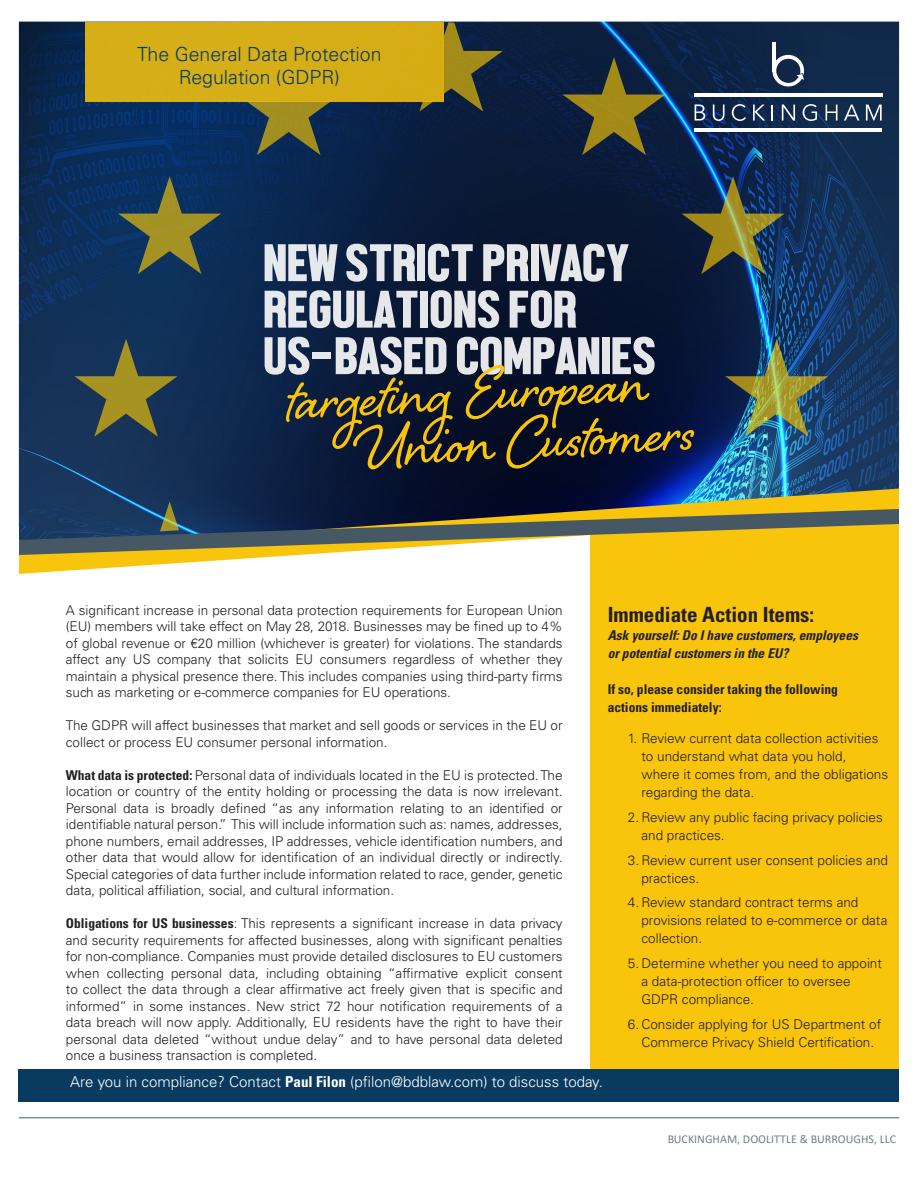
<style>
.page{position:relative;width:918px;height:1188px;background:#fff}
.page>*{position:absolute;margin:0;border:0;box-sizing:border-box;transform-origin:0 0}
.t1{font:78px "Shelby";color:#f9c40c}
.t2{font:54px/46.5px "Front Page Neue";color:#fff}
.t3{font:700 condensed 21px "Univers LT Std";color:#231f20}
.t4{font:300 19.5px/23.4px "Univers LT Std";color:#093a5f;text-align:center}
.body_copy{font:300 15px "Univers LT Std";color:#fff}
.body_copy-2{font:300 13.5px/16.5px "Univers LT Std";color:#231f20;text-align:justify}
.bullets{font:300 13.5px/18px "Univers LT Std";color:#231f20}
.body_copy-3{font:italic 700 condensed 13.5px/18px "Univers LT Std";color:#231f20}
.body_copy-4{font:700 condensed 13.5px/18px "Univers LT Std";color:#231f20}
.t5{font:12px "Calibri";color:#475865}
.s1{font-weight:700;font-stretch:condensed}
</style>
<div class="page">
<div style="left:591px;top:480px;width:308px;height:622px;background:#f9c40c"></div>
<img style="left:19px;top:22px;width:880px;height:465px">
<svg style="left:18px;top:487px;width:881px;height:88px"></svg>
<svg style="left:18px;top:508px;width:881px;height:48px"></svg>
<div style="left:0;top:526px;width:19px;height:66px;background:#fff"></div>
<div style="left:85px;top:22px;width:359px;height:80px;background:#d6ae16"></div>
<hr style="left:19px;top:1118px;width:880px;height:1px;background:#475865">
<hr style="left:694px;top:129px;width:188px;height:3px;background:#fff">
<svg style="left:695px;top:105px;width:10px;height:16px"></svg>
<svg style="left:713px;top:105px;width:12px;height:16px"></svg>
<svg style="left:732px;top:104px;width:14px;height:17px"></svg>
<svg style="left:753px;top:105px;width:12px;height:16px"></svg>
<svg style="left:772px;top:105px;width:1px;height:16px"></svg>
<svg style="left:782px;top:105px;width:13px;height:16px"></svg>
<svg style="left:803px;top:104px;width:14px;height:17px"></svg>
<svg style="left:826px;top:105px;width:11px;height:16px"></svg>
<svg style="left:844px;top:105px;width:15px;height:16px"></svg>
<svg style="left:866px;top:105px;width:16px;height:16px"></svg>
<hr style="left:772px;top:42px;width:4px;height:30px;background:#fff">
<svg style="left:772px;top:55px;width:32px;height:32px"></svg>
<hr style="left:694px;top:94px;width:189px;height:3px;background:#fff">
<img style="left:725px;top:339px;width:103px;height:98px">
<svg style="left:682px;top:176px;width:103px;height:98px;background:#3e4b45"></svg>
<svg style="left:563px;top:57px;width:103px;height:98px;background:#3d4436"></svg>
<svg style="left:420px;top:22px;width:83px;height:90px"></svg>
<svg style="left:247px;top:102px;width:84px;height:53px;background:#52593d"></svg>
<svg style="left:118px;top:176px;width:103px;height:98px;background:#3c504c"></svg>
<svg style="left:682px;top:501px;width:103px;height:35px"></svg>
<svg style="left:75px;top:339px;width:103px;height:98px;background:#445146"></svg>
<svg style="left:160px;top:501px;width:19px;height:30px"></svg>
<div style="left:19px;top:1069px;width:880px;height:33px;background:#093a5f"></div>
<p class="t4" style="left:137px;top:42px;width:246px">The General Data Protection<br>Regulation (GDPR)</p>
<h2 class="t2" style="left:265px;top:239px;width:394px">NEW STRICT PRIVACY<br>REGULATIONS FOR<br>US-BASED COMPANIES</h2>
<p class="t1" style="left:283px;top:347px;width:365px;rotate:-3deg">targeting European</p>
<p class="t1" style="left:356px;top:394px;width:338px;rotate:-3deg">Union Customers</p>
<p class="body_copy-2" style="left:66px;top:602px;width:498px">A significant increase in personal data protection requirements for European Union (EU) members will take effect on May 28, 2018. Businesses may be fined up to 4% of global revenue or €20 million (whichever is greater) for violations. The standards affect any US company that solicits EU consumers regardless of whether they maintain a physical presence there. This includes companies using third-party firms such as marketing or e-commerce companies for EU operations.</p>
<p class="body_copy-2" style="left:66px;top:717px;width:498px">The GDPR will affect businesses that market and sell goods or services in the EU or collect or process EU consumer personal information.</p>
<p class="body_copy-2" style="left:66px;top:767px;width:498px"><span class="s1">What data is protected:</span> Personal data of individuals located in the EU is protected. The location or country of the entity holding or processing the data is now irrelevant.<br>Personal data is broadly defined “as any information relating to an identified or identifiable natural person.” This will include information such as: names, addresses, phone numbers, email addresses, IP addresses, vehicle identification numbers, and other data that would allow for identification of an individual directly or indirectly.<br>Special categories of data further include information related to race, gender, genetic data, political affiliation, social, and cultural information.</p>
<p class="body_copy-2" style="left:66px;top:915px;width:498px"><span class="s1">Obligations for US businesses</span>: This represents a significant increase in data privacy and security requirements for affected businesses, along with significant penalties for non-compliance. Companies must provide detailed disclosures to EU customers when collecting personal data, including obtaining “affirmative explicit consent to collect the data through a clear affirmative act freely given that is specific and informed” in some instances. New strict 72 hour notification requirements of a data breach will now apply. Additionally, EU residents have the right to have their personal data deleted “without undue delay” and to have personal data deleted once a business transaction is completed.</p>
<p class="t3" style="left:608px;top:601px;width:208px">Immediate Action Items:</p>
<p class="body_copy-3" style="left:608px;top:626px;width:252px">Ask yourself: Do I have customers, employees or potential customers in the EU?</p>
<p class="body_copy-4" style="left:608px;top:680px;width:232px">If so, please consider taking the following actions immediately:</p>
<p class="bullets" style="left:641px;top:729px;width:248px;text-indent:-14px">1. Review current data collection activities to understand what data you hold,<br>where it comes from, and the obligations regarding the data.</p>
<p class="bullets" style="left:641px;top:808px;width:243px;text-indent:-14px">2. Review any public facing privacy policies and practices.</p>
<p class="bullets" style="left:641px;top:851px;width:248px;text-indent:-14px">3. Review current user consent policies and practices.</p>
<p class="bullets" style="left:641px;top:894px;width:248px;text-indent:-14px">4. Review standard contract terms and provisions related to e-commerce or data collection.</p>
<p class="bullets" style="left:641px;top:954px;width:242px;text-indent:-14px">5. Determine whether you need to appoint a data-protection officer to oversee<br>GDPR compliance.</p>
<p class="bullets" style="left:628px;top:1015px;width:255px;text-align:center">6. Consider applying for US Department of<br>Commerce Privacy Shield Certification.</p>
<p class="body_copy" style="left:70px;top:1073px;width:534px">Are you in compliance? Contact <span class="s1">Paul Filon</span> (pfilon@bdblaw.com) to discuss today.</p>
<p class="t5" style="left:667px;top:1131px;width:230px">BUCKINGHAM, DOOLITTLE &amp; BURROUGHS, LLC</p>
</div>
